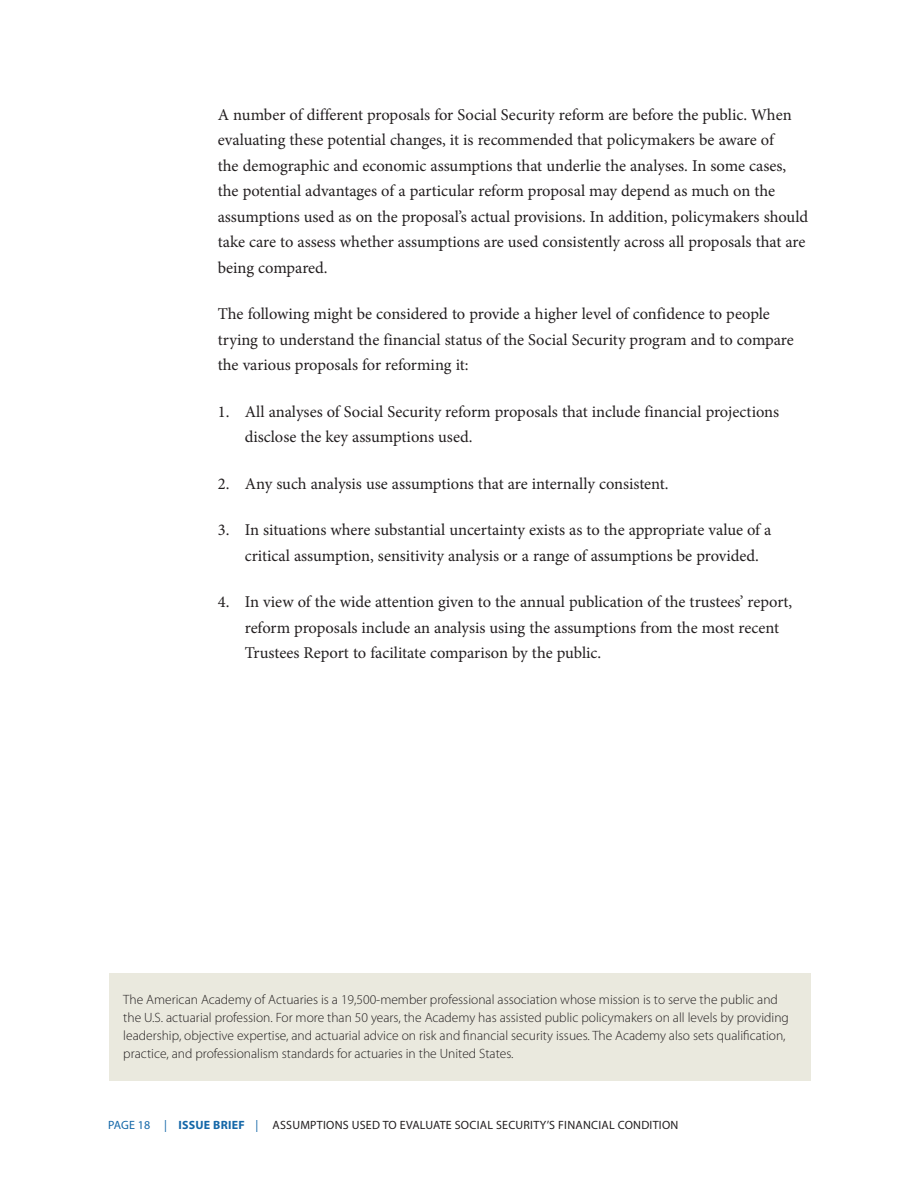
<style>
.page{position:relative;width:918px;height:1188px;background:#fff}
.page>*{position:absolute;margin:0;border:0;box-sizing:border-box;transform-origin:0 0}
.text{font:16.5px/25.5px "Minion Pro";color:#231f20}
.t1{font:300 13.5px/18px "Myriad Pro";color:#231f20}
.t2{font:12px "Myriad Pro";letter-spacing:.02em;color:#231f20}
.s1{color:#1367a8}
.s2{font-weight:700;color:#1367a8}
</style>
<div class="page">
<div style="left:110px;top:974px;width:701px;height:108px;background:#eae9de"></div>
<p class="text" style="left:218px;top:102px;width:592px">A number of different proposals for Social Security reform are before the public. When evaluating these potential changes, it is recommended that policymakers be aware of<br>the demographic and economic assumptions that underlie the analyses. In some cases, the potential advantages of a particular reform proposal may depend as much on the assumptions used as on the proposal’s actual provisions. In addition, policymakers should take care to assess whether assumptions are used consistently across all proposals that are being compared.</p>
<p class="text" style="left:218px;top:302px;width:578px">The following might be considered to provide a higher level of confidence to people trying to understand the financial status of the Social Security program and to compare the various proposals for reforming it:</p>
<p class="text" style="left:245px;top:399px;width:536px;text-indent:-27px">1. All analyses of Social Security reform proposals that include financial projections disclose the key assumptions used.</p>
<p class="text" style="left:218px;top:471px;width:452px">2. Any such analysis use assumptions that are internally consistent.</p>
<p class="text" style="left:245px;top:518px;width:528px;text-indent:-27px">3. In situations where substantial uncertainty exists as to the appropriate value of a critical assumption, sensitivity analysis or a range of assumptions be provided.</p>
<p class="text" style="left:245px;top:590px;width:549px;text-indent:-27px">4. In view of the wide attention given to the annual publication of the trustees’ report, reform proposals include an analysis using the assumptions from the most recent<br>Trustees Report to facilitate comparison by the public.</p>
<p class="t1" style="left:123px;top:991px;width:667px">The American Academy of Actuaries is a 19,500-member professional association whose mission is to serve the public and the U.S. actuarial profession. For more than 50 years, the Academy has assisted public policymakers on all levels by providing leadership, objective expertise, and actuarial advice on risk and financial security issues. The Academy also sets qualification, practice, and professionalism standards for actuaries in the United States.</p>
<p class="t2" style="left:108px;top:1118px;width:572px"><span class="s1">PAGE 18 |</span> <span class="s2">ISSUE BRIEF</span> <span class="s1">|</span> ASSUMPTIONS USED TO EVALUATE SOCIAL SECURITY’S FINANCIAL CONDITION</p>
</div>
